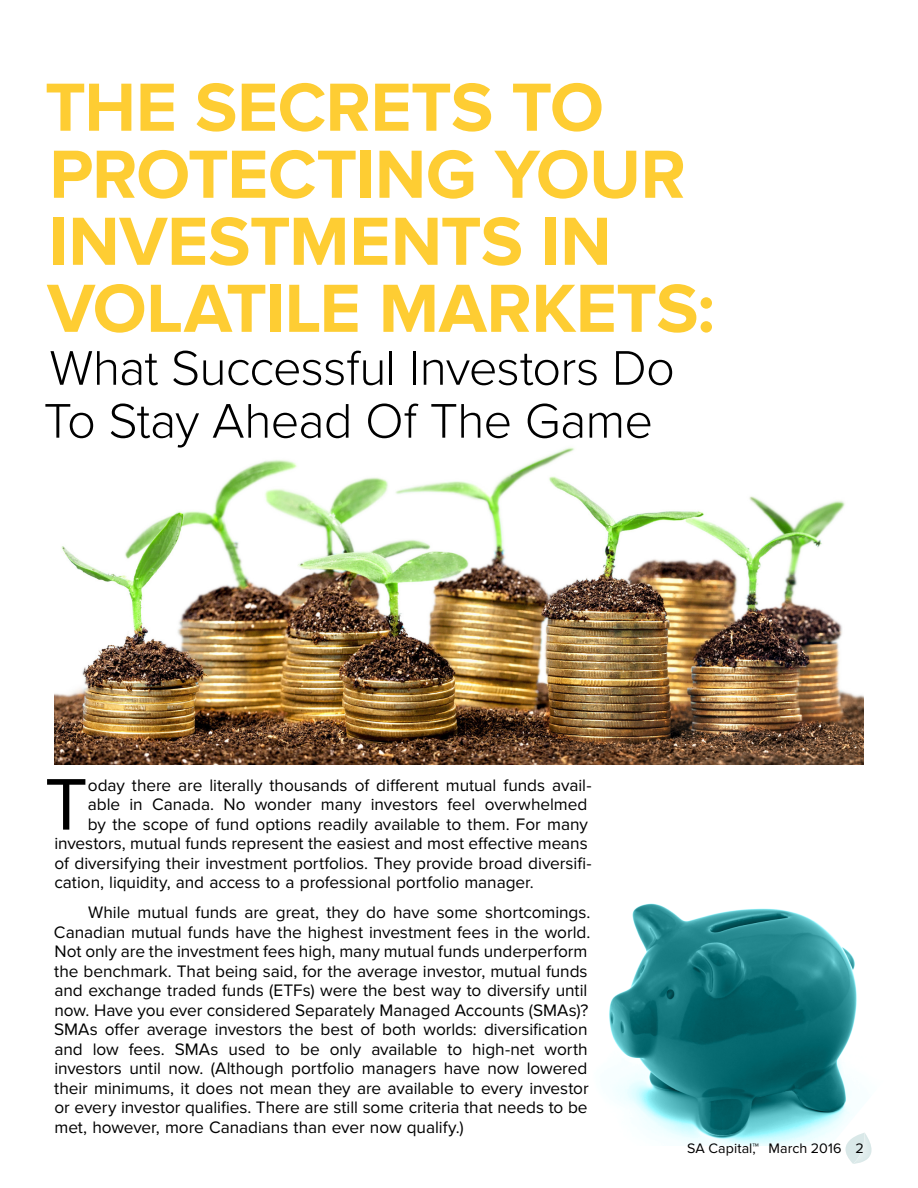
<style>
.page{position:relative;width:918px;height:1188px;background:#fff}
.page>*{position:absolute;margin:0;border:0;box-sizing:border-box;transform-origin:0 0}
.t1{font:75.75px "Proxima Nova";color:#000}
.t2{font:700 70.5px/67.1px "Proxima Nova";letter-spacing:-.01em;color:#fecd33}
.t3{font:300 50.4px/52.9px "Proxima Nova";letter-spacing:-.015em;color:#000}
.t4{font:17.25px/19.5px "Proxima Nova";letter-spacing:-.005em;color:#000}
.t5{font:14.25px "Proxima Nova";letter-spacing:.005em;color:#000}
</style>
<div class="page">
<svg style="left:845px;top:1146px;width:27px;height:18px"></svg>
<img style="left:609px;top:903px;width:262px;height:243px">
<img style="left:54px;top:447px;width:810px;height:318px">
<h2 class="t2" style="left:45px;top:75px;width:672px">THE SECRETS TO<br>PROTECTING YOUR<br>INVESTMENTS IN<br>VOLATILE MARKETS:</h2>
<h3 class="t3" style="left:44px;top:342px;width:633px">What Successful Investors Do<br>To Stay Ahead Of The Game</h3>
<h1 class="t1" style="left:45px;top:761px;width:45px">T</h1>
<p class="t4" style="left:88px;top:775px;width:505px">oday there are literally thousands of different mutual funds avail-</p>
<p class="t4" style="left:88px;top:795px;width:501px">able in Canada. No wonder many investors feel overwhelmed</p>
<p class="t4" style="left:88px;top:814px;width:501px">by the scope of fund options readily available to them. For many</p>
<p class="t4" style="left:54px;top:834px;width:535px">investors, mutual funds represent the easiest and most effective means</p>
<p class="t4" style="left:54px;top:853px;width:539px">of diversifying their investment portfolios. They provide broad diversifi-</p>
<p class="t4" style="left:54px;top:873px;width:481px">cation, liquidity, and access to a professional portfolio manager.</p>
<p class="t4" style="left:54px;top:903px;width:538px;text-indent:34px">While mutual funds are great, they do have some shortcomings.<br>Canadian mutual funds have the highest investment fees in the world.<br>Not only are the investment fees high, many mutual funds underperform the benchmark. That being said, for the average investor, mutual funds and exchange traded funds (ETFs) were the best way to diversify until now. Have you ever considered Separately Managed Accounts (SMAs)?<br>SMAs offer average investors the best of both worlds: diversification and low fees. SMAs used to be only available to high-net worth investors until now. (Although portfolio managers have now lowered their minimums, it does not mean they are available to every investor or every investor qualifies. There are still some criteria that needs to be met, however, more Canadians than ever now qualify.)</p>
<p class="t5" style="left:687px;top:1140px;width:178px">SA Capital™, March 2016 2</p>
</div>
